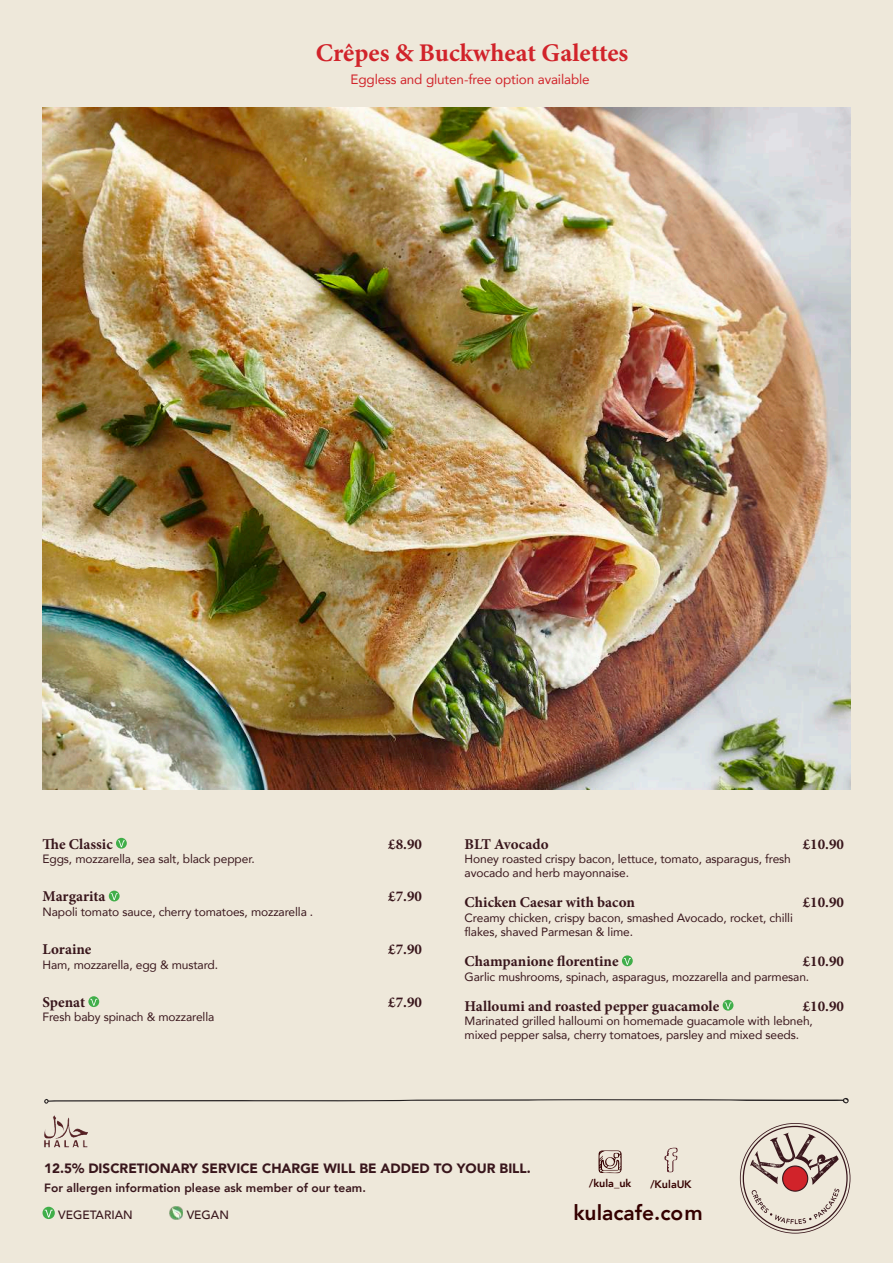
<style>
.page{position:relative;width:893px;height:1263px;background:#eee8da}
.page>*{position:absolute;margin:0;border:0;box-sizing:border-box;transform-origin:0 0}
.t1{font:700 25.5px "Minion Pro";color:#d1232a}
.t2{font:800 21px "Avenir";color:#340000}
.t3{font:700 15px "Minion Pro";color:#39161c}
.t4{font:900 13.5px "Avenir";color:#39161c}
.t5{font:13.5px "Avenir";letter-spacing:-.01em;color:#d1232a}
.t6{font:12px/14.4px "Avenir";letter-spacing:-.01em;color:#39161c}
.t7{font:800 12px "Avenir";color:#39161c}
.t8{font:500 12px "Avenir";color:#39161c}
.t9{font:800 10.8px "Avenir";color:#340000}
</style>
<div class="page">
<img style="left:43px;top:108px;width:807px;height:681px">
<svg style="left:116px;top:838px;width:11px;height:11px"></svg>
<svg style="left:118px;top:840px;width:7px;height:7px"></svg>
<div style="left:109px;top:891px;width:11px;height:10px;background:#40ae49;border-radius:50%"></div>
<svg style="left:111px;top:893px;width:7px;height:7px"></svg>
<svg style="left:88px;top:996px;width:11px;height:11px"></svg>
<svg style="left:90px;top:999px;width:7px;height:7px"></svg>
<svg style="left:622px;top:955px;width:11px;height:11px"></svg>
<svg style="left:624px;top:958px;width:7px;height:7px"></svg>
<svg style="left:723px;top:1000px;width:10px;height:11px"></svg>
<svg style="left:725px;top:1002px;width:7px;height:7px"></svg>
<svg style="left:43px;top:1207px;width:12px;height:12px"></svg>
<svg style="left:45px;top:1210px;width:8px;height:7px"></svg>
<svg style="left:170px;top:1207px;width:13px;height:13px"></svg>
<svg style="left:44px;top:1098px;width:805px;height:6px"></svg>
<img style="left:44px;top:1115px;width:43px;height:33px">
<svg style="left:740px;top:1123px;width:110px;height:110px"></svg>
<svg style="left:598px;top:1150px;width:24px;height:23px"></svg>
<svg style="left:664px;top:1148px;width:14px;height:24px"></svg>
<h1 class="t1" style="left:316px;top:35px;width:314px">Crêpes &amp; Buckwheat Galettes</h1>
<p class="t5" style="left:351px;top:69px;width:241px">Eggless and gluten-free option available</p>
<p class="t3" style="left:43px;top:833px;width:72px">The Classic</p>
<p class="t3" style="left:388px;top:833px;width:35px">£8.90</p>
<p class="t6" style="left:43px;top:851px;width:214px">Eggs, mozzarella, sea salt, black pepper.</p>
<p class="t3" style="left:43px;top:886px;width:65px">Margarita</p>
<p class="t3" style="left:388px;top:886px;width:35px">£7.90</p>
<p class="t6" style="left:43px;top:904px;width:272px">Napoli tomato sauce, cherry tomatoes, mozzarella .</p>
<p class="t3" style="left:43px;top:939px;width:50px">Loraine</p>
<p class="t3" style="left:388px;top:939px;width:35px">£7.90</p>
<p class="t6" style="left:43px;top:957px;width:177px">Ham, mozzarella, egg &amp; mustard.</p>
<p class="t3" style="left:43px;top:992px;width:44px">Spenat</p>
<p class="t3" style="left:388px;top:992px;width:35px">£7.90</p>
<p class="t6" style="left:43px;top:1010px;width:173px">Fresh baby spinach &amp; mozzarella</p>
<p class="t3" style="left:465px;top:833px;width:86px">BLT Avocado</p>
<p class="t3" style="left:803px;top:833px;width:43px">£10.90</p>
<p class="t6" style="left:465px;top:851px;width:328px">Honey roasted crispy bacon, lettuce, tomato, asparagus, fresh avocado and herb mayonnaise.</p>
<p class="t3" style="left:465px;top:892px;width:172px">Chicken Caesar with bacon</p>
<p class="t3" style="left:803px;top:892px;width:43px">£10.90</p>
<p class="t6" style="left:465px;top:910px;width:330px">Creamy chicken, crispy bacon, smashed Avocado, rocket, chilli flakes, shaved Parmesan &amp; lime.</p>
<p class="t3" style="left:465px;top:951px;width:156px">Champanione florentine</p>
<p class="t3" style="left:803px;top:951px;width:43px">£10.90</p>
<p class="t6" style="left:465px;top:969px;width:346px">Garlic mushrooms, spinach, asparagus, mozzarella and parmesan.</p>
<p class="t3" style="left:465px;top:995px;width:256px">Halloumi and roasted pepper guacamole</p>
<p class="t3" style="left:803px;top:995px;width:43px">£10.90</p>
<p class="t6" style="left:465px;top:1013px;width:350px">Marinated grilled halloumi on homemade guacamole with lebneh, mixed pepper salsa, cherry tomatoes, parsley and mixed seeds.</p>
<p class="t4" style="left:44px;top:1156px;width:488px">12.5% DISCRETIONARY SERVICE CHARGE WILL BE ADDED TO YOUR BILL.</p>
<p class="t7" style="left:44px;top:1178px;width:323px">For allergen information please ask member of our team.</p>
<p class="t8" style="left:58px;top:1204px;width:76px">VEGETARIAN</p>
<p class="t8" style="left:187px;top:1204px;width:44px">VEGAN</p>
<p class="t9" style="left:589px;top:1175px;width:44px">/kula_uk</p>
<p class="t9" style="left:650px;top:1175px;width:43px">/KulaUK</p>
<h2 class="t2" style="left:573px;top:1196px;width:131px">kulacafe.com</h2>
</div>
